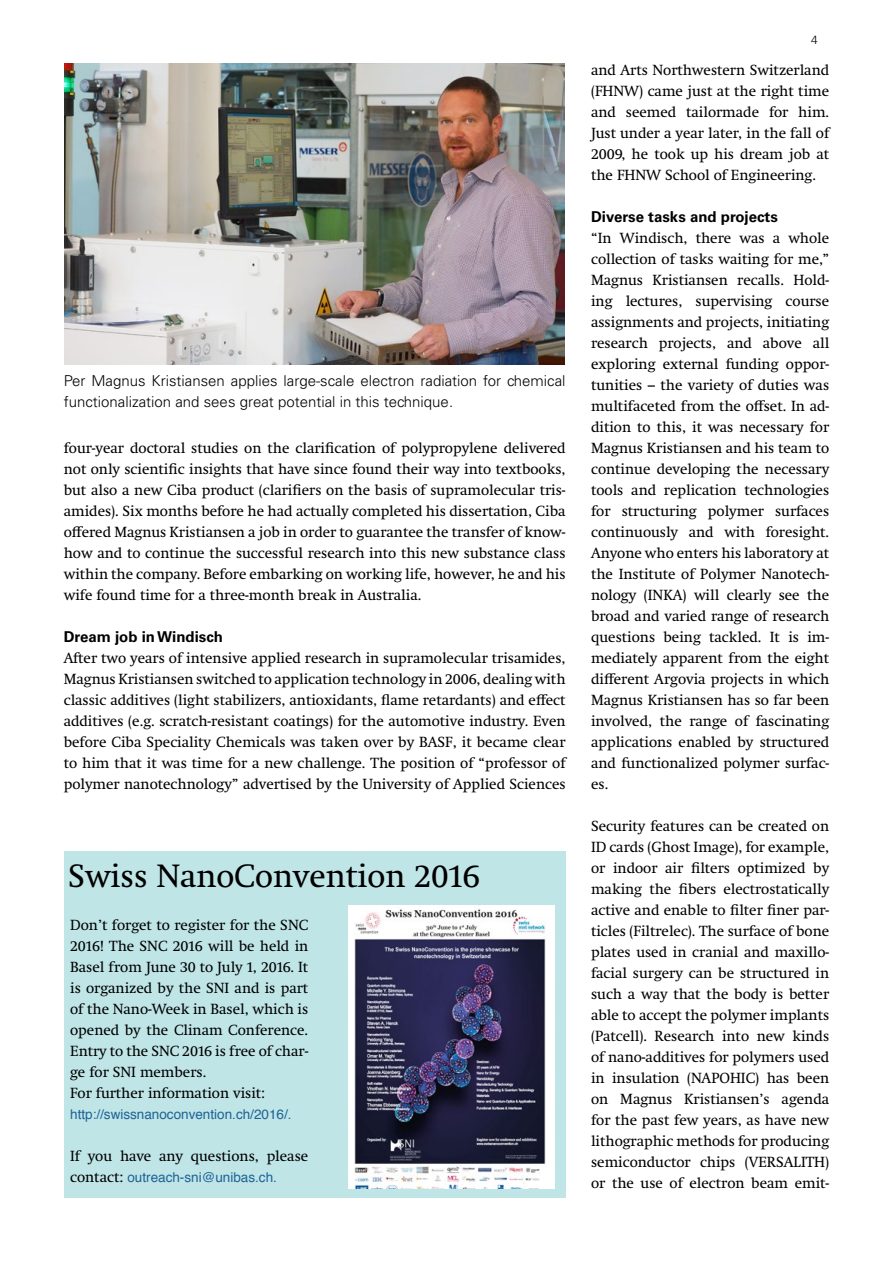
<style>
.page{position:relative;width:893px;height:1263px;background:#fff}
.page>*{position:absolute;margin:0;border:0;box-sizing:border-box;transform-origin:0 0}
.t1{font:33px "Swift Neue LT Pro";color:#000}
.t2{font:15px/21px "Swift Neue LT Pro";color:#000;text-align:justify}
.t3{font:300 15px/21px "Univers LT Std";color:#000}
.t4{font:700 15px "Univers LT Std";color:#000}
.t5{font:13.5px "Helvetica";color:#1f6296}
.t6{font:300 12px "Univers LT Std";color:#000}
.s1{font-family:"Swift Neue LT Pro";font-size:15px;color:#000}
</style>
<div class="page">
<div style="left:64px;top:851px;width:502px;height:347px;background:#bfe5e7"></div>
<img style="left:65px;top:64px;width:499px;height:301px">
<img style="left:349px;top:906px;width:206px;height:282px">
<p class="t3" style="left:64px;top:370px;width:503px">Per Magnus Kristiansen applies large-scale electron radiation for chemical functionalization and sees great potential in this technique.</p>
<p class="t2" style="left:64px;top:437px;width:503px">four-year doctoral studies on the clarification of polypropylene delivered not only scientific insights that have since found their way into textbooks, but also a new Ciba product (clarifiers on the basis of supramolecular tris&shy;amides). Six months before he had actually completed his dissertation, Ciba offered Magnus Kristiansen a job in order to guarantee the transfer of know&shy;how and to continue the successful research into this new substance class within the company. Before embarking on working life, however, he and his wife found time for a three-month break in Australia.</p>
<p class="t4" style="left:64px;top:627px;width:161px">Dream job in Windisch</p>
<p class="t2" style="left:64px;top:647px;width:503px">After two years of intensive applied research in supramolecular trisamides, Magnus Kristiansen switched to application technology in 2006, dealing with classic additives (light stabilizers, antioxidants, flame retardants) and effect additives (e.g. scratch-resistant coatings) for the automotive industry. Even before Ciba Speciality Chemicals was taken over by BASF, it became clear to him that it was time for a new challenge. The position of “professor of polymer nanotechnology” advertised by the University of Applied Sciences</p>
<h1 class="t1" style="left:68px;top:856px;width:414px">Swiss NanoConvention 2016</h1>
<p class="t2" style="left:70px;top:914px;width:240px;text-align:left">Don’t forget to register for the SNC<br>2016! The SNC 2016 will be held in<br>Basel from June 30 to July 1, 2016. It is organized by the SNI and is part of the Nano-Week in Basel, which is opened by the Clinam Conference.<br>Entry to the SNC 2016 is free of char&shy;ge for SNI members.<br>For further information visit:</p>
<p class="t5" style="left:70px;top:1104px;width:223px">http://swissnanoconvention.ch/2016/.</p>
<p class="t2" style="left:70px;top:1145px;width:240px">If you have any questions, please</p>
<p class="t5" style="left:70px;top:1167px;width:208px"><span class="s1">contact:</span> outreach-sni@unibas.ch.</p>
<p class="t6" style="left:811px;top:33px;width:8px">4</p>
<p class="t2" style="left:591px;top:60px;width:240px">and Arts Northwestern Switzerland (FHNW) came just at the right time and seemed tailormade for him.<br>Just under a year later, in the fall of 2009, he took up his dream job at the FHNW School of Engineering.</p>
<p class="t4" style="left:591px;top:208px;width:188px">Diverse tasks and projects</p>
<p class="t2" style="left:591px;top:228px;width:240px">“In Windisch, there was a whole collection of tasks waiting for me,” Magnus Kristiansen recalls. Hold&shy;ing lectures, supervising course assignments and projects, initiating research projects, and above all exploring external funding oppor&shy;tunities – the variety of duties was multifaceted from the offset. In ad&shy;dition to this, it was necessary for Magnus Kristiansen and his team to continue developing the necessary tools and replication technologies for structuring polymer surfaces continuously and with foresight.<br>Anyone who enters his laboratory at the Institute of Polymer Nanotech&shy;nology (INKA) will clearly see the broad and varied range of research questions being tackled. It is im&shy;mediately apparent from the eight different Argovia projects in which Magnus Kristiansen has so far been involved, the range of fascinating applications enabled by structured and functionalized polymer surfac&shy;es.</p>
<p class="t2" style="left:591px;top:816px;width:240px">Security features can be created on ID cards (Ghost Image), for example, or indoor air filters optimized by making the fibers electrostatically active and enable to filter finer par&shy;ticles (Filtrelec). The surface of bone plates used in cranial and maxillo&shy;facial surgery can be structured in such a way that the body is better able to accept the polymer implants (Patcell). Research into new kinds of nano-additives for polymers used in insulation (NAPOHIC) has been on Magnus Kristiansen’s agenda for the past few years, as have new lithographic methods for producing semiconductor chips (VERSALITH) or the use of electron beam emit-</p>
</div>
